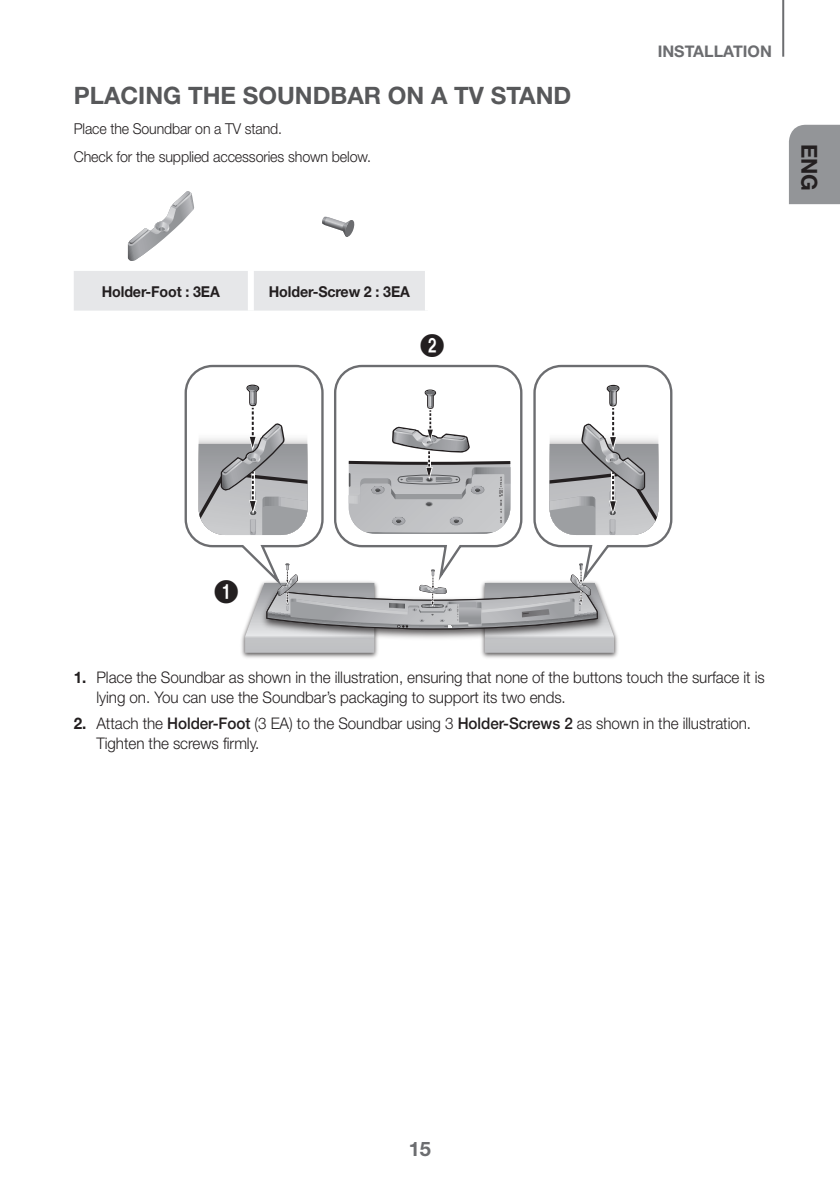
<style>
.page{position:relative;width:840px;height:1191px;background:#fff}
.page>*{position:absolute;margin:0;border:0;box-sizing:border-box;transform-origin:0 0}
.TOC_Title2{font:700 24px "Helvetica Neue cp";color:#57585a}
.t1{font:24px "Numberblackfilled";color:#231f20}
.t2{font:700 22px "Helvetica Neue cp";color:#231f20}
.t3{font:700 20px "Helvetica Neue cp";color:#6c6d70}
.t4{font:300 16px/20px "Helvetica Neue cp";letter-spacing:-.005em;color:#231f20;scale:.95 1}
.t5{font:700 16px "Helvetica Neue cp";color:#6c6d70}
.Body_Basic{font:300 15px "Helvetica Neue cp";letter-spacing:-.01em;color:#231f20;scale:.95 1}
.Body_Acc_cdoenumber{font:700 15px "Helvetica Neue cp";letter-spacing:-.01em;color:#231f20;scale:.95 1}
.Body_Basic-2{font:300 15px "Helvetica Neue cp";letter-spacing:-.01em;color:#231f20;scale:.94 1}
.s1{font-weight:700}
.s2{font-weight:500}
</style>
<div class="page">
<hr style="left:781px;top:0;width:2px;height:57px;background:#6c6d70">
<div style="left:789px;top:125px;width:50px;height:79px;background:#939598"></div>
<div style="left:74px;top:271px;width:350px;height:40px;background:#e6e7e9"></div>
<div style="left:248px;top:271px;width:6px;height:40px;background:#fff"></div>
<svg style="left:127px;top:191px;width:67px;height:70px"></svg>
<svg style="left:322px;top:217px;width:32px;height:20px"></svg>
<img style="left:242px;top:653px;width:136px;height:5px">
<img style="left:482px;top:653px;width:136px;height:5px">
<svg style="left:184px;top:364px;width:489px;height:289px"></svg>
<p class="TOC_Title2" style="left:74px;top:81px;width:498px">PLACING THE SOUNDBAR ON A TV STAND</p>
<p class="Body_Basic-2" style="left:74px;top:120px;width:223px">Place the Soundbar on a TV stand.</p>
<p class="Body_Basic" style="left:74px;top:148px;width:314px">Check for the supplied accessories shown below.</p>
<p class="Body_Acc_cdoenumber" style="left:102px;top:283px;width:125px">Holder-Foot : 3EA</p>
<p class="Body_Acc_cdoenumber" style="left:269px;top:283px;width:150px">Holder-Screw 2 : 3EA</p>
<p class="t1" style="left:419px;top:333px;width:27px">2</p>
<p class="t5" style="left:657px;top:42px;width:116px">INSTALLATION</p>
<h2 class="t2" style="left:821px;top:144px;width:49px;rotate:90deg">ENG</h2>
<p class="t1" style="left:213px;top:579px;width:27px">1</p>
<p class="t4" style="left:96px;top:668px;width:704px;text-indent:-23px"><span class="s1">1.</span> Place the Soundbar as shown in the illustration, ensuring that none of the buttons touch the surface it is lying on. You can use the Soundbar’s packaging to support its two ends.</p>
<p class="t4" style="left:96px;top:713px;width:690px;text-indent:-23px"><span class="s1">2.</span> Attach the <span class="s2">Holder-Foot</span> (3 EA) to the Soundbar using 3 <span class="s2">Holder-Screws 2</span> as shown in the illustration.<br>Tighten the screws firmly.</p>
<p class="t3" style="left:408px;top:1137px;width:24px">15</p>
</div>
